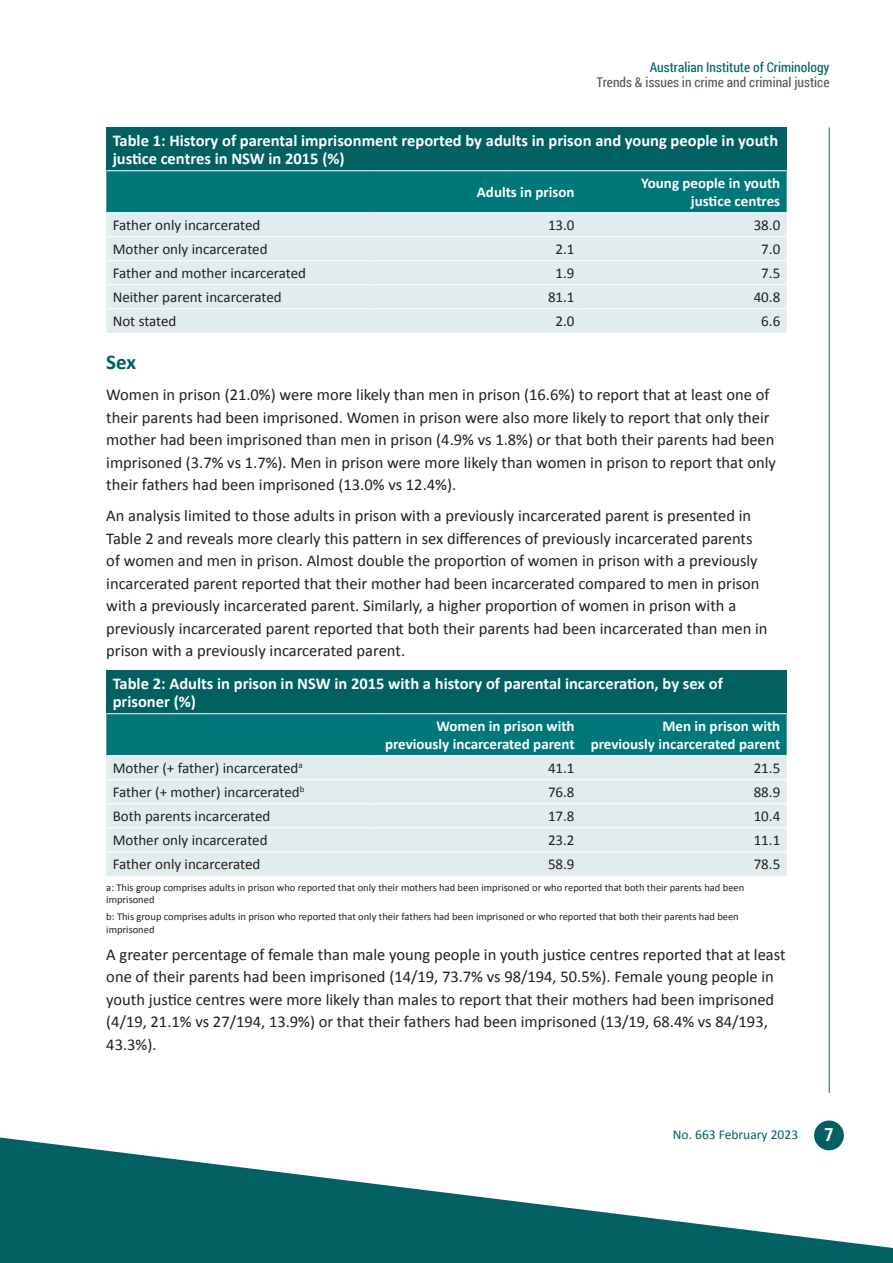
<style>
.page{position:relative;width:893px;height:1263px;background:#fff}
.page>*{position:absolute;margin:0;border:0;box-sizing:border-box;transform-origin:0 0}
.t1{font:700 21px "Calibri";color:#006062}
.t2{font:700 18px "Roboto Condensed";color:#fff}
.body{font:16.5px/22.5px "Calibri";color:#231f20}
.Table_H1{font:700 16.5px/18px "Calibri";color:#fff}
.Body__table{font:15px "Calibri";color:#231f20}
.Body_table_section_h{font:700 15px/18px "Calibri";color:#fff;text-align:right}
.t3{font:13.5px "Roboto Condensed";color:#57585a}
.t4{font:13.5px "Roboto Condensed";color:#006062}
.t5{font:13.5px "Calibri";color:#006062}
.Table_notes{font:10.5px/12.6px "Calibri";color:#231f20}
</style>
<div class="page">
<hr style="left:829px;top:128px;width:1px;height:965px;background:#006062">
<div style="left:814px;top:1120px;width:30px;height:30px;background:#006062;border-radius:50%"></div>
<svg style="left:0;top:1137px;width:893px;height:126px;fill:#006062"></svg>
<div style="left:106px;top:128px;width:681px;height:43px;background:#006062"></div>
<div style="left:106px;top:171px;width:681px;height:41px;background:#00777b"></div>
<div style="left:106px;top:213px;width:681px;height:120px;background:#e1eced"></div>
<hr style="left:106px;top:170px;width:269px;height:1px;background:#fff">
<hr style="left:375px;top:170px;width:206px;height:1px;background:#fff">
<hr style="left:581px;top:170px;width:206px;height:1px;background:#fff">
<hr style="left:106px;top:236px;width:269px;height:1px;background:#fff">
<hr style="left:375px;top:236px;width:206px;height:1px;background:#fff">
<hr style="left:581px;top:236px;width:206px;height:1px;background:#fff">
<hr style="left:106px;top:260px;width:269px;height:1px;background:#fff">
<hr style="left:375px;top:260px;width:206px;height:1px;background:#fff">
<hr style="left:581px;top:260px;width:206px;height:1px;background:#fff">
<hr style="left:106px;top:284px;width:269px;height:1px;background:#fff">
<hr style="left:375px;top:284px;width:206px;height:1px;background:#fff">
<hr style="left:581px;top:284px;width:206px;height:1px;background:#fff">
<hr style="left:106px;top:308px;width:269px;height:1px;background:#fff">
<hr style="left:375px;top:308px;width:206px;height:1px;background:#fff">
<hr style="left:581px;top:308px;width:206px;height:1px;background:#fff">
<div style="left:106px;top:670px;width:681px;height:44px;background:#006062"></div>
<div style="left:106px;top:714px;width:681px;height:41px;background:#00777b"></div>
<div style="left:106px;top:756px;width:681px;height:120px;background:#e1eced"></div>
<hr style="left:106px;top:713px;width:269px;height:1px;background:#fff">
<hr style="left:375px;top:713px;width:206px;height:1px;background:#fff">
<hr style="left:581px;top:713px;width:206px;height:1px;background:#fff">
<hr style="left:106px;top:779px;width:269px;height:1px;background:#fff">
<hr style="left:375px;top:779px;width:206px;height:1px;background:#fff">
<hr style="left:581px;top:779px;width:206px;height:1px;background:#fff">
<hr style="left:106px;top:803px;width:269px;height:1px;background:#fff">
<hr style="left:375px;top:803px;width:206px;height:1px;background:#fff">
<hr style="left:581px;top:803px;width:206px;height:1px;background:#fff">
<hr style="left:106px;top:827px;width:269px;height:1px;background:#fff">
<hr style="left:375px;top:827px;width:206px;height:1px;background:#fff">
<hr style="left:581px;top:827px;width:206px;height:1px;background:#fff">
<hr style="left:106px;top:851px;width:269px;height:1px;background:#fff">
<hr style="left:375px;top:851px;width:206px;height:1px;background:#fff">
<hr style="left:581px;top:851px;width:206px;height:1px;background:#fff">
<p class="t4" style="left:650px;top:58px;width:181px">Australian Institute of Criminology</p>
<p class="t3" style="left:597px;top:73px;width:234px">Trends &amp; issues in crime and criminal justice</p>
<p class="Table_H1" style="left:113px;top:132px;width:667px">Table 1: History of parental imprisonment reported by adults in prison and young people in youth justice centres in NSW in 2015 (%)</p>
<p class="Body_table_section_h" style="left:477px;top:183px;width:99px">Adults in prison</p>
<p class="Body_table_section_h" style="left:641px;top:174px;width:141px">Young people in youth justice centres</p>
<p class="Body__table" style="left:113px;top:216px;width:149px">Father only incarcerated</p>
<p class="Body__table" style="left:548px;top:216px;width:28px">13.0</p>
<p class="Body__table" style="left:754px;top:216px;width:28px">38.0</p>
<p class="Body__table" style="left:113px;top:240px;width:156px">Mother only incarcerated</p>
<p class="Body__table" style="left:556px;top:240px;width:20px">2.1</p>
<p class="Body__table" style="left:761px;top:240px;width:20px">7.0</p>
<p class="Body__table" style="left:113px;top:264px;width:195px">Father and mother incarcerated</p>
<p class="Body__table" style="left:556px;top:264px;width:20px">1.9</p>
<p class="Body__table" style="left:761px;top:264px;width:20px">7.5</p>
<p class="Body__table" style="left:113px;top:288px;width:171px">Neither parent incarcerated</p>
<p class="Body__table" style="left:548px;top:288px;width:28px">81.1</p>
<p class="Body__table" style="left:754px;top:288px;width:28px">40.8</p>
<p class="Body__table" style="left:113px;top:312px;width:65px">Not stated</p>
<p class="Body__table" style="left:556px;top:312px;width:20px">2.0</p>
<p class="Body__table" style="left:761px;top:312px;width:20px">6.6</p>
<h2 class="t1" style="left:106px;top:349px;width:31px">Sex</h2>
<p class="body" style="left:106px;top:383px;width:671px">Women in prison (21.0%) were more likely than men in prison (16.6%) to report that at least one of their parents had been imprisoned. Women in prison were also more likely to report that only their mother had been imprisoned than men in prison (4.9% vs 1.8%) or that both their parents had been imprisoned (3.7% vs 1.7%). Men in prison were more likely than women in prison to report that only their fathers had been imprisoned (13.0% vs 12.4%).</p>
<p class="body" style="left:106px;top:504px;width:663px">An analysis limited to those adults in prison with a previously incarcerated parent is presented in Table 2 and reveals more clearly this pattern in sex differences of previously incarcerated parents of women and men in prison. Almost double the proportion of women in prison with a previously incarcerated parent reported that their mother had been incarcerated compared to men in prison with a previously incarcerated parent. Similarly, a higher proportion of women in prison with a previously incarcerated parent reported that both their parents had been incarcerated than men in prison with a previously incarcerated parent.</p>
<p class="Table_H1" style="left:113px;top:675px;width:612px">Table 2: Adults in prison in NSW in 2015 with a history of parental incarceration, by sex of prisoner (%)</p>
<p class="Body_table_section_h" style="left:385px;top:717px;width:191px">Women in prison with previously incarcerated parent</p>
<p class="Body_table_section_h" style="left:591px;top:717px;width:191px">Men in prison with<br>previously incarcerated parent</p>
<p class="Body__table" style="left:113px;top:759px;width:191px">Mother (+ father) incarcerated<sup>a</sup></p>
<p class="Body__table" style="left:548px;top:759px;width:28px">41.1</p>
<p class="Body__table" style="left:754px;top:759px;width:28px">21.5</p>
<p class="Body__table" style="left:113px;top:783px;width:193px">Father (+ mother) incarcerated<sup>b</sup></p>
<p class="Body__table" style="left:548px;top:783px;width:28px">76.8</p>
<p class="Body__table" style="left:754px;top:783px;width:28px">88.9</p>
<p class="Body__table" style="left:113px;top:807px;width:159px">Both parents incarcerated</p>
<p class="Body__table" style="left:548px;top:807px;width:28px">17.8</p>
<p class="Body__table" style="left:754px;top:807px;width:28px">10.4</p>
<p class="Body__table" style="left:113px;top:831px;width:156px">Mother only incarcerated</p>
<p class="Body__table" style="left:548px;top:831px;width:28px">23.2</p>
<p class="Body__table" style="left:754px;top:831px;width:28px">11.1</p>
<p class="Body__table" style="left:113px;top:855px;width:149px">Father only incarcerated</p>
<p class="Body__table" style="left:548px;top:855px;width:28px">58.9</p>
<p class="Body__table" style="left:754px;top:855px;width:28px">78.5</p>
<p class="Table_notes" style="left:106px;top:881px;width:639px">a: This group comprises adults in prison who reported that only their mothers had been imprisoned or who reported that both their parents had been imprisoned</p>
<p class="Table_notes" style="left:106px;top:910px;width:634px">b: This group comprises adults in prison who reported that only their fathers had been imprisoned or who reported that both their parents had been imprisoned</p>
<p class="body" style="left:106px;top:943px;width:681px">A greater percentage of female than male young people in youth justice centres reported that at least one of their parents had been imprisoned (14/19, 73.7% vs 98/194, 50.5%). Female young people in youth justice centres were more likely than males to report that their mothers had been imprisoned (4/19, 21.1% vs 27/194, 13.9%) or that their fathers had been imprisoned (13/19, 68.4% vs 84/193, 43.3%).</p>
<p class="t5" style="left:673px;top:1126px;width:127px">No. 663 February 2023</p>
<p class="t2" style="left:824px;top:1122px;width:11px">7</p>
</div>
